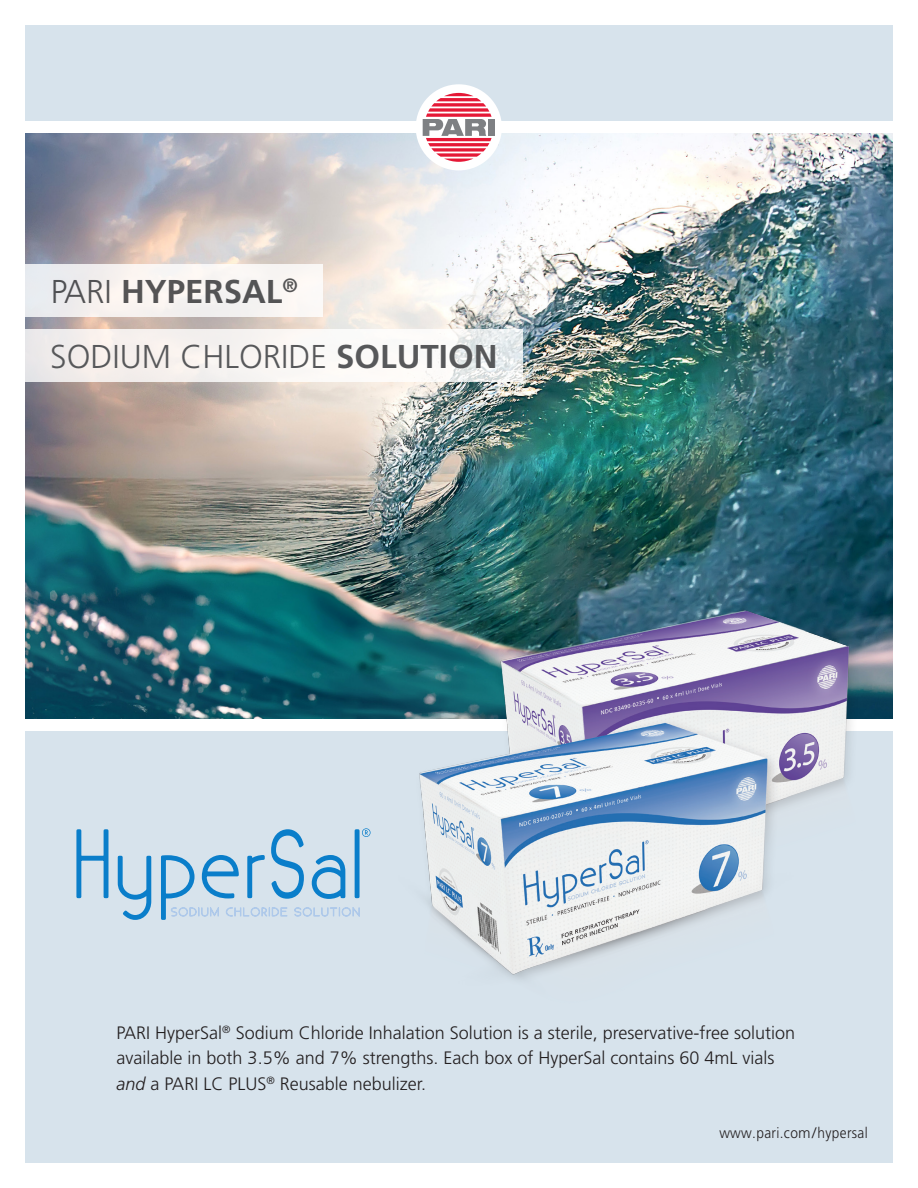
<style>
.page{position:relative;width:918px;height:1188px;background:#fff}
.page>*{position:absolute;margin:0;border:0;box-sizing:border-box;transform-origin:0 0}
.t1{font:300 33px "Frutiger LT Pro";color:#57585a}
.t2{font:700 33px "Frutiger LT Pro";color:#57585a}
.t3{font:300 18px/25.5px "Frutiger LT Pro";color:#231f20}
.Fließtext_rechts__9p{font:300 15px "Frutiger LT Pro";letter-spacing:.025em;color:#231f20;scale:.91 1}
.s1{font-weight:300}
.s2{font-weight:700}
.s3{font-style:italic}
</style>
<div class="page">
<div style="left:25px;top:731px;width:868px;height:432px;background:#d7e3ec"></div>
<img style="left:25px;top:134px;width:868px;height:584px">
<img style="left:356px;top:594px;width:537px;height:386px">
<div style="left:25px;top:25px;width:868px;height:96px;background:#d7e3ec"></div>
<div style="left:416px;top:84px;width:86px;height:86px;background:#fff;border-radius:50%"></div>
<svg style="left:423px;top:93px;width:69px;height:69px"></svg>
<div style="left:488px;top:119px;width:7px;height:17px;background:#7e8083"></div>
<svg style="left:25px;top:329px;width:498px;height:53px;fill:#f7f3f0"></svg>
<div style="left:25px;top:264px;width:298px;height:53px;background:linear-gradient(to right,#eeeced,#fdf8f5)"></div>
<svg style="left:76px;top:829px;width:33px;height:70px"></svg>
<svg style="left:117px;top:855px;width:35px;height:65px"></svg>
<svg style="left:161px;top:828px;width:210px;height:92px"></svg>
<h1 class="t2" style="left:50px;top:272px;width:249px"><span class="s1">PARI</span> HYPERSAL<sup>®</sup></h1>
<p class="t1" style="left:50px;top:337px;width:449px">SODIUM CHLORIDE <span class="s2">SOLUTION</span></p>
<p class="t3" style="left:117px;top:1020px;width:680px">PARI HyperSal<sup>®</sup> Sodium Chloride Inhalation Solution is a sterile, preservative-free solution available in both 3.5% and 7% strengths. Each box of HyperSal contains 60 4mL vials <span class="s3">and</span> a PARI LC PLUS<sup>®</sup> Reusable nebulizer.</p>
<p class="Fließtext_rechts__9p" style="left:719px;top:1124px;width:165px">www.pari.com/hypersal</p>
</div>
